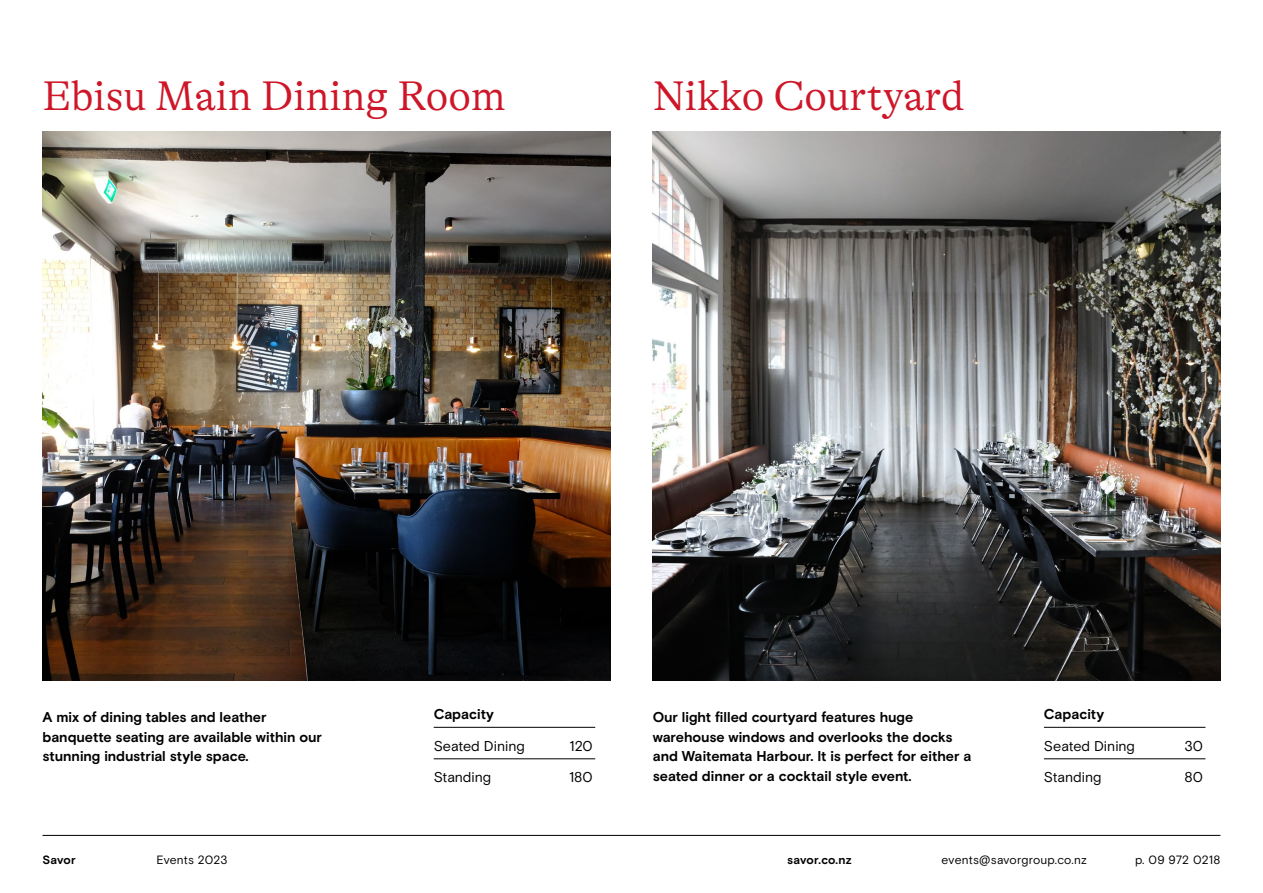
<style>
.page{position:relative;width:1263px;height:893px;background:#fff}
.page>*{position:absolute;margin:0;border:0;box-sizing:border-box;transform-origin:0 0}
.t1{font:300 42px "GT Alpina";color:#ce1628}
.t2{font:700 14.25px/19.5px "Basis Grotesque Pro";color:#000}
.t3{font:14.25px "Basis Grotesque Pro";letter-spacing:-.005em;color:#000}
.t4{font:12px "Basis Grotesque Pro";letter-spacing:.01em;color:#000}
.t5{font:700 12px "Basis Grotesque Pro";letter-spacing:.01em;color:#000}
</style>
<div class="page">
<hr style="left:43px;top:835px;width:1177px;height:1px;background:#000">
<img style="left:43px;top:132px;width:567px;height:548px">
<img style="left:653px;top:132px;width:567px;height:548px">
<hr style="left:434px;top:727px;width:161px;height:1px;background:#000">
<hr style="left:434px;top:758px;width:161px;height:1px;background:#000">
<hr style="left:1044px;top:727px;width:161px;height:1px;background:#000">
<hr style="left:1044px;top:758px;width:161px;height:1px;background:#000">
<h1 class="t1" style="left:43px;top:72px;width:465px">Ebisu Main Dining Room</h1>
<h1 class="t1" style="left:653px;top:72px;width:313px">Nikko Courtyard</h1>
<p class="t2" style="left:434px;top:705px;width:62px">Capacity</p>
<p class="t3" style="left:434px;top:737px;width:93px">Seated Dining</p>
<p class="t3" style="left:569px;top:737px;width:25px">120</p>
<p class="t3" style="left:434px;top:769px;width:59px">Standing</p>
<p class="t3" style="left:569px;top:769px;width:25px">180</p>
<p class="t2" style="left:43px;top:708px;width:281px">A mix of dining tables and leather banquette seating are available within our stunning industrial style space.</p>
<p class="t2" style="left:653px;top:708px;width:320px">Our light filled courtyard features huge warehouse windows and overlooks the docks and Waitemata Harbour. It is perfect for either a seated dinner or a cocktail style event.</p>
<p class="t2" style="left:1044px;top:705px;width:62px">Capacity</p>
<p class="t3" style="left:1044px;top:737px;width:93px">Seated Dining</p>
<p class="t3" style="left:1184px;top:737px;width:20px">30</p>
<p class="t3" style="left:1044px;top:769px;width:59px">Standing</p>
<p class="t3" style="left:1184px;top:769px;width:20px">80</p>
<p class="t5" style="left:43px;top:853px;width:35px">Savor</p>
<p class="t4" style="left:157px;top:853px;width:72px">Events 2023</p>
<p class="t5" style="left:787px;top:853px;width:66px">savor.co.nz</p>
<p class="t4" style="left:942px;top:853px;width:147px">events@savorgroup.co.nz</p>
<p class="t4" style="left:1135px;top:853px;width:87px">p. 09 972 0218</p>
</div>
